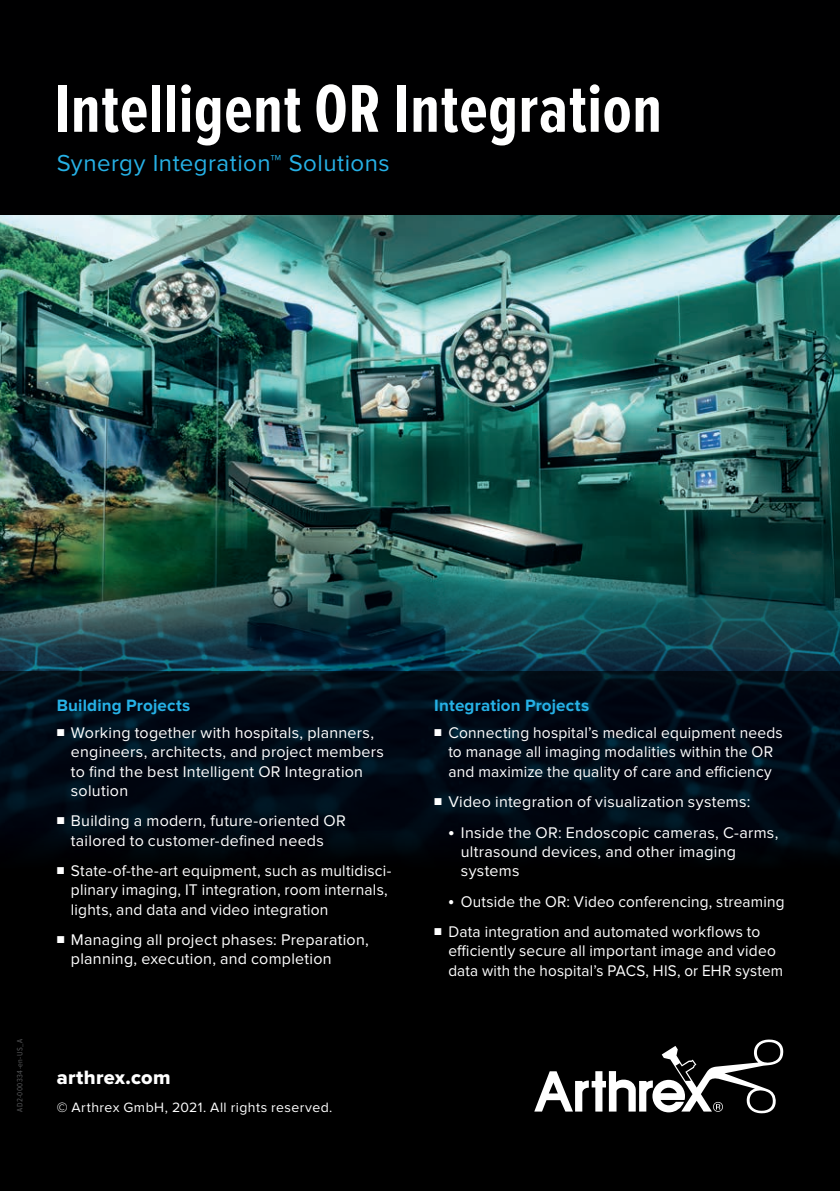
<style>
.page{position:relative;width:840px;height:1191px;background:#fff}
.page>*{position:absolute;margin:0;border:0;box-sizing:border-box;transform-origin:0 0}
.t1{font:700 70px "Proxima Nova Ex Cn";letter-spacing:.01em;color:#fff}
.t2{font:24px "Proxima Nova";letter-spacing:.02em;color:#26b1e6}
.t3{font:20px "Proxima Nova Extrabld";letter-spacing:.015em;color:#fff}
.t4{font:700 17px "Proxima Nova";letter-spacing:.01em;color:#26b1e6}
.t5{font:16px/19.2px "Proxima Nova";letter-spacing:.015em;color:#fff}
.t6{font:16px "Proxima Nova";letter-spacing:.015em;color:#fff;scale:.96 1}
.t7{font:14px "Proxima Nova";letter-spacing:.03em;color:#fff}
.t8{font:8px "Proxima Nova Cond";letter-spacing:.05em;color:#57585a}
.s1{font-size:12px}
.s2{font-weight:600}
.s3{font-size:20px}
</style>
<div class="page">
<div style="left:0;top:0;width:839px;height:1191px;background:#000001"></div>
<img style="left:0;top:215px;width:839px;height:456px">
<svg style="left:0;top:671px;width:839px;height:443px"></svg>
<div style="left:0;top:828px;width:839px;height:42px;background:#000309"></div>
<svg style="left:534px;top:1039px;width:248px;height:74px"></svg>
<h1 class="t1" style="left:54px;top:70px;width:609px">Intelligent OR Integration</h1>
<h2 class="t2" style="left:57px;top:149px;width:334px">Synergy Integration™ Solutions</h2>
<p class="t8" style="left:15px;top:1111px;width:75px;rotate:-90deg">AD2-000334-en-US_A</p>
<p class="t4" style="left:57px;top:695px;width:135px">Building Projects</p>
<p class="t5" style="left:71px;top:723px;width:314px;text-indent:-14px"><span class="s1">■</span> Working together with hospitals, planners, engineers, architects, and project members to find the best Intelligent OR Integration solution</p>
<p class="t5" style="left:57px;top:811px;width:290px;text-align:center"><span class="s1">■</span> Building a modern, future-oriented OR tailored to customer-defined needs</p>
<p class="t5" style="left:71px;top:861px;width:322px;text-indent:-14px"><span class="s1">■</span> State-of-the-art equipment, such as multidisci&shy;plinary imaging, IT integration, room internals, lights, and data and video integration</p>
<p class="t5" style="left:71px;top:930px;width:299px;text-indent:-14px"><span class="s1">■</span> Managing all project phases: Preparation, planning, execution, and completion</p>
<p class="t3" style="left:57px;top:1066px;width:115px">arthrex.com</p>
<p class="t7" style="left:57px;top:1098px;width:277px"><span class="s2">©</span> Arthrex GmbH, 2021. All rights reserved.</p>
<p class="t4" style="left:434px;top:695px;width:156px">Integration Projects</p>
<p class="t5" style="left:434px;top:723px;width:350px;text-align:center"><span class="s1">■</span> Connecting hospital’s medical equipment needs to manage all imaging modalities within the OR and maximize the quality of care and efficiency</p>
<p class="t5" style="left:434px;top:792px;width:317px"><span class="s1">■</span> Video integration of visualization systems:</p>
<p class="t5" style="left:460px;top:823px;width:319px;text-indent:-13px"><span class="s3">•</span> Inside the OR: Endoscopic cameras, C-arms, ultrasound devices, and other imaging systems</p>
<p class="t6" style="left:447px;top:892px;width:352px"><span class="s3">•</span> Outside the OR: Video conferencing, streaming</p>
<p class="t5" style="left:448px;top:922px;width:336px;text-indent:-14px"><span class="s1">■</span> Data integration and automated workflows to efficiently secure all important image and video data with the hospital’s PACS, HIS, or EHR system</p>
</div>
